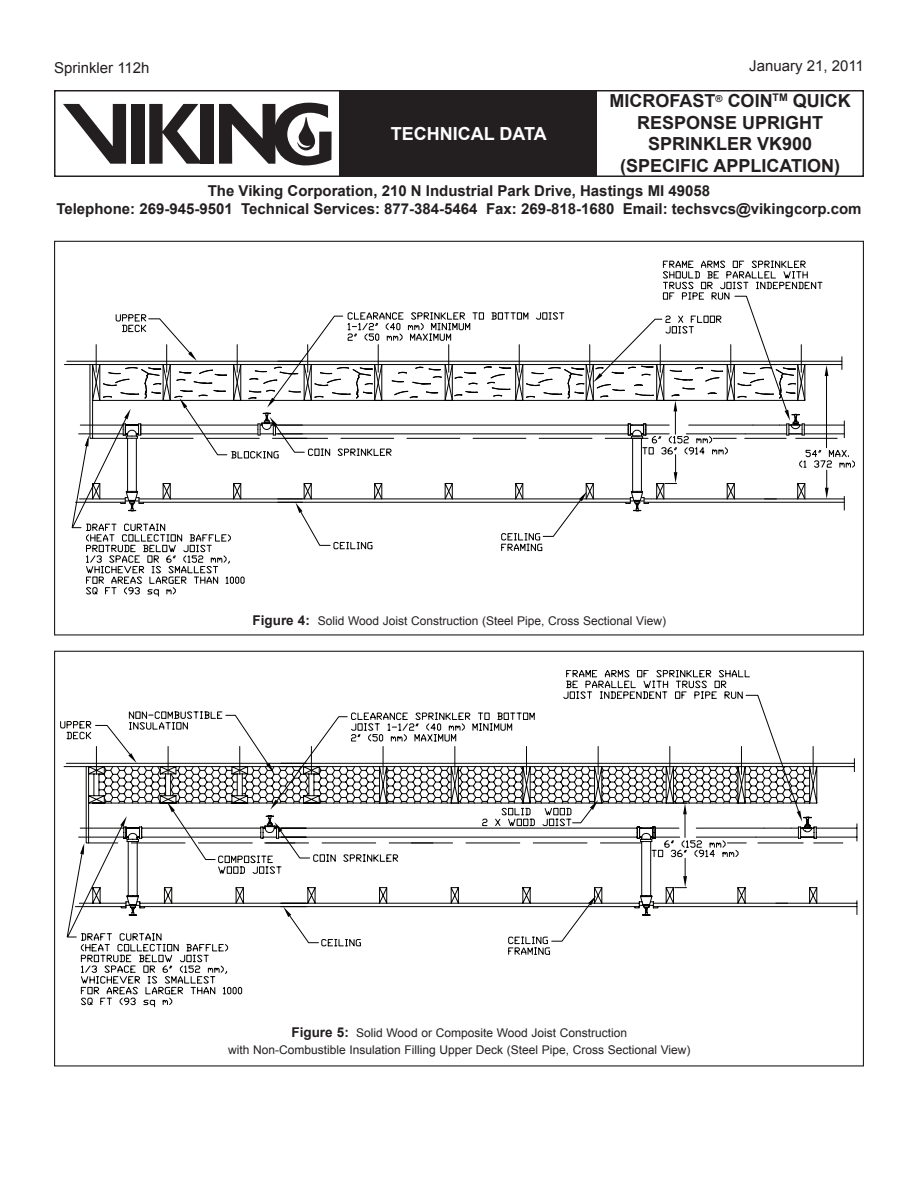
<style>
.page{position:relative;width:918px;height:1188px;background:#fff}
.page>*{position:absolute;margin:0;border:0;box-sizing:border-box;transform-origin:0 0}
.t1{font:700 18px/21.6px "Arial";color:#231f20;text-align:center}
.t2{font:700 18px "Arial";color:#fff}
.t3{font:700 15px/18px "Arial";color:#231f20;text-align:center}
.Left_Page_Number{font:15px "Arial";color:#231f20}
.Center_-_Bold{font:12px "Arial";color:#231f20}
.s1{font-weight:700;font-size:13.5px}
</style>
<div class="page">
<div style="left:54px;top:90px;width:810px;height:87px;border:2px solid #231f20"></div>
<div style="left:340px;top:91px;width:257px;height:85px;background:#231f20"></div>
<div style="left:201px;top:104px;width:13px;height:60px;background:#231f20"></div>
<div style="left:131px;top:104px;width:13px;height:60px;background:#231f20"></div>
<svg style="left:149px;top:104px;width:52px;height:60px"></svg>
<svg style="left:63px;top:104px;width:63px;height:60px"></svg>
<svg style="left:219px;top:103px;width:113px;height:63px"></svg>
<hr style="left:67px;top:361px;width:235px;height:1px;background:#000">
<hr style="left:64px;top:364px;width:238px;height:1px;background:#000">
<svg style="left:71px;top:261px;width:784px;height:335px"></svg>
<svg style="left:566px;top:670px;width:192px;height:25px"></svg>
<svg style="left:80px;top:965px;width:163px;height:42px"></svg>
<svg style="left:60px;top:711px;width:784px;height:252px"></svg>
<svg style="left:80px;top:843px;width:4px;height:12px"></svg>
<svg style="left:120px;top:816px;width:7px;height:11px"></svg>
<svg style="left:95px;top:725px;width:42px;height:38px"></svg>
<svg style="left:167px;top:802px;width:49px;height:58px"></svg>
<svg style="left:283px;top:907px;width:36px;height:36px"></svg>
<svg style="left:551px;top:895px;width:45px;height:47px"></svg>
<svg style="left:225px;top:695px;width:579px;height:192px"></svg>
<p class="Left_Page_Number" style="left:54px;top:58px;width:97px">Sprinkler 112h</p>
<h1 class="t2" style="left:391px;top:121px;width:13px">TECHNICAL</h1>
<h1 class="t2" style="left:499px;top:121px;width:26px">DATA</h1>
<p class="Left_Page_Number" style="left:749px;top:56px;width:116px">January 21, 2011</p>
<h1 class="t1" style="left:610px;top:91px;width:243px">microfast<sup>®</sup> coin<sup>tm</sup> quick response uprighT sprinkler vk900 (specific application)</h1>
<p class="t3" style="left:56px;top:182px;width:807px">The Viking Corporation, 210 N Industrial Park Drive, Hastings MI 49058<br>Telephone: 269-945-9501 Technical Services: 877-384-5464 Fax: 269-818-1680 Email: techsvcs@vikingcorp.com</p>
<p class="Center_-_Bold" style="left:253px;top:613px;width:415px"><span class="s1">Figure 4:</span> Solid Wood Joist Construction (Steel Pipe, Cross Sectional View)</p>
<p class="Center_-_Bold" style="left:291px;top:1025px;width:337px"><span class="s1">Figure 5:</span> Solid Wood or Composite Wood Joist Construction</p>
<p class="Center_-_Bold" style="left:228px;top:1042px;width:464px">with Non-Combustible Insulation Filling Upper Deck (Steel Pipe, Cross Sectional View)</p>
</div>
